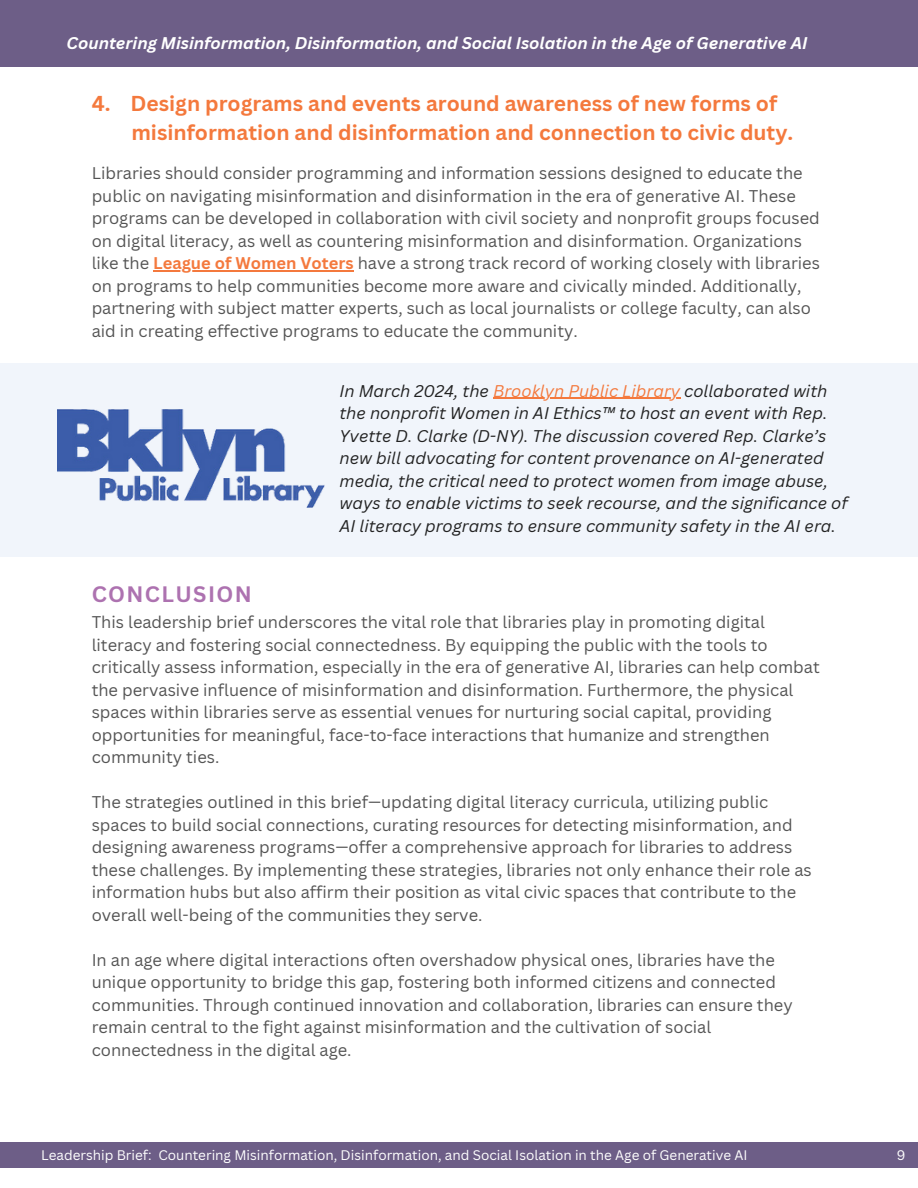
<style>
.page{position:relative;width:918px;height:1188px;background:#fff}
.page>*{position:absolute;margin:0;border:0;box-sizing:border-box;transform-origin:0 0}
.t1{font:700 21.75px "Canva Sans";letter-spacing:.065em;color:#ad72b0}
.t2{font:700 21px/29.2px "Canva Sans";color:#f4793d}
.t3{font:16.5px/22.5px "Canva Sans";color:#545454}
.t4{font:italic 16.5px/22.5px "Canva Sans";color:#222}
.t5{font:italic 700 16.5px "Canva Sans";color:#fff}
.t6{font:13.5px "Canva Sans";color:#fff}
.s1{font-weight:700;color:#f4793d}
.s2{color:#f4793d}
</style>
<div class="page">
<div style="left:0;top:0;width:918px;height:67px;background:#6d5e87"></div>
<div style="left:0;top:1142px;width:918px;height:26px;background:#6d5e87"></div>
<hr style="left:153px;top:270px;width:201px;height:2px;background:#f4793d">
<div style="left:0;top:363px;width:918px;height:193px;background:#f1f5fb"></div>
<img style="left:57px;top:409px;width:268px;height:98px">
<hr style="left:493px;top:398px;width:187px;height:1px;background:#f4793d">
<p class="t5" style="left:67px;top:31px;width:743px">Countering Misinformation, Disinformation, and Social Isolation in the Age of Generative AI</p>
<h1 class="t2" style="left:131px;top:88px;width:663px;text-indent:-40px">4. Design programs and events around awareness of new forms of misinformation and disinformation and connection to civic duty.</h1>
<h3 class="t3" style="left:92px;top:162px;width:730px">Libraries should consider programming and information sessions designed to educate the public on navigating misinformation and disinformation in the era of generative AI. These programs can be developed in collaboration with civil society and nonprofit groups focused on digital literacy, as well as countering misinformation and disinformation. Organizations like the <span class="s1">League of Women Voters</span> have a strong track record of working closely with libraries</h3>
<h2 class="t3" style="left:92px;top:274px;width:721px">on programs to help communities become more aware and civically minded. Additionally, partnering with subject matter experts, such as local journalists or college faculty, can also aid in creating effective programs to educate the community.</h2>
<h1 class="t1" style="left:92px;top:579px;width:162px">CONCLUSION</h1>
<h4 class="t4" style="left:340px;top:379px;width:489px">In March 2024, the <span class="s2">Brooklyn Public Library</span> collaborated with</h4>
<h4 class="t4" style="left:340px;top:401px;width:510px">the nonprofit Women in AI Ethics™ to host an event with Rep.<br>Yvette D. Clarke (D-NY). The discussion covered Rep. Clarke’s new bill advocating for content provenance on AI-generated media, the critical need to protect women from image abuse, ways to enable victims to seek recourse, and the significance of AI literacy programs to ensure community safety in the AI era.</h4>
<h4 class="t3" style="left:92px;top:611px;width:730px">This leadership brief underscores the vital role that libraries play in promoting digital literacy and fostering social connectedness. By equipping the public with the tools to critically assess information, especially in the era of generative AI, libraries can help combat the pervasive influence of misinformation and disinformation. Furthermore, the physical spaces within libraries serve as essential venues for nurturing social capital, providing opportunities for meaningful, face-to-face interactions that humanize and strengthen community ties.</h4>
<p class="t3" style="left:92px;top:791px;width:722px">The strategies outlined in this brief—updating digital literacy curricula, utilizing public spaces to build social connections, curating resources for detecting misinformation, and designing awareness programs—offer a comprehensive approach for libraries to address these challenges. By implementing these strategies, libraries not only enhance their role as information hubs but also affirm their position as vital civic spaces that contribute to the overall well-being of the communities they serve.</p>
<p class="t3" style="left:92px;top:948px;width:703px">In an age where digital interactions often overshadow physical ones, libraries have the unique opportunity to bridge this gap, fostering both informed citizens and connected communities. Through continued innovation and collaboration, libraries can ensure they remain central to the fight against misinformation and the cultivation of social connectedness in the digital age.</p>
<h4 class="t6" style="left:41px;top:1145px;width:708px">Leadership Brief: Countering Misinformation, Disinformation, and Social Isolation in the Age of Generative AI</h4>
<h4 class="t6" style="left:897px;top:1145px;width:10px">9</h4>
</div>
